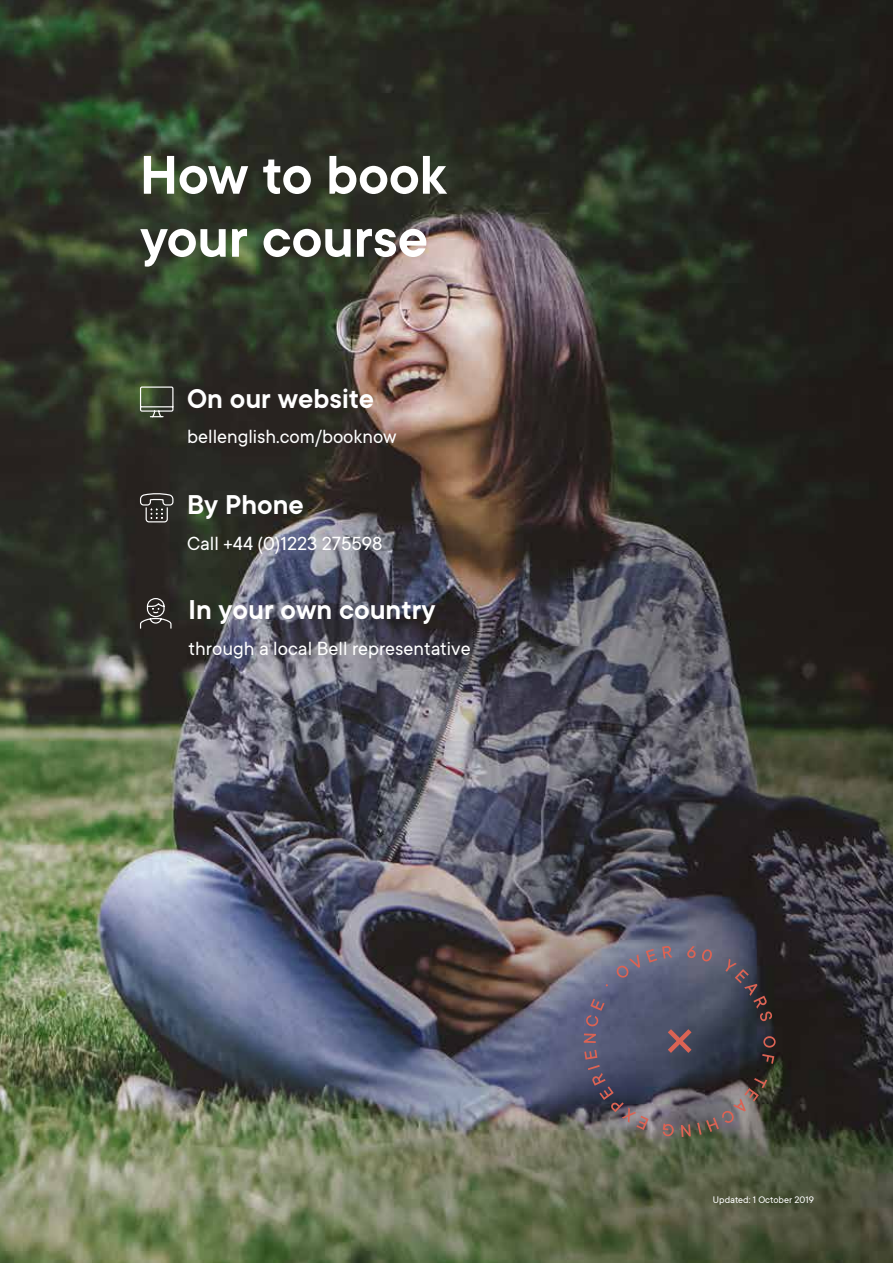
<style>
.page{position:relative;width:893px;height:1263px;background:#fff}
.page>*{position:absolute;margin:0;border:0;box-sizing:border-box;transform-origin:0 0}
.t1{font:600 60px/63px "TT Commons";letter-spacing:-.005em;color:#fff}
.t2{font:600 30px "TT Commons";color:#fff}
.t3{font:21px "TT Commons";color:#fff}
.t4{font:10.5px "TT Commons";color:#fff}
</style>
<div class="page">
<img style="left:0;top:0;width:893px;height:1263px">
<svg style="left:617px;top:954px;width:23px;height:24px"></svg>
<svg style="left:646px;top:946px;width:26px;height:17px"></svg>
<svg style="left:687px;top:946px;width:9px;height:12px"></svg>
<svg style="left:702px;top:949px;width:10px;height:12px"></svg>
<svg style="left:725px;top:959px;width:47px;height:62px;background:#413b45"></svg>
<svg style="left:763px;top:1036px;width:13px;height:11px"></svg>
<svg style="left:762px;top:1054px;width:12px;height:10px"></svg>
<svg style="left:697px;top:1078px;width:70px;height:57px;background:#695e5c"></svg>
<svg style="left:681px;top:1124px;width:10px;height:13px"></svg>
<svg style="left:663px;top:1123px;width:11px;height:13px"></svg>
<svg style="left:588px;top:1065px;width:61px;height:65px;background:#554f5e"></svg>
<svg style="left:584px;top:1050px;width:13px;height:9px"></svg>
<svg style="left:584px;top:1033px;width:12px;height:10px"></svg>
<svg style="left:586px;top:999px;width:19px;height:27px"></svg>
<svg style="left:668px;top:1029px;width:23px;height:24px"></svg>
<svg style="left:139px;top:386px;width:35px;height:32px"></svg>
<svg style="left:139px;top:492px;width:35px;height:31px"></svg>
<svg style="left:139px;top:597px;width:33px;height:32px"></svg>
<h1 class="t1" style="left:140px;top:145px;width:308px">How to book your course</h1>
<h2 class="t2" style="left:187px;top:382px;width:189px">On our website</h2>
<p class="t3" style="left:187px;top:425px;width:211px">bellenglish.com/booknow</p>
<h2 class="t2" style="left:187px;top:488px;width:118px">By Phone</h2>
<p class="t3" style="left:187px;top:532px;width:197px">Call +44 (0)1223 275598</p>
<h2 class="t2" style="left:189px;top:593px;width:249px">In your own country</h2>
<p class="t3" style="left:189px;top:637px;width:284px">through a local Bell representative</p>
<p class="t4" style="left:713px;top:1193px;width:102px">Updated: 1 October 2019</p>
</div>
